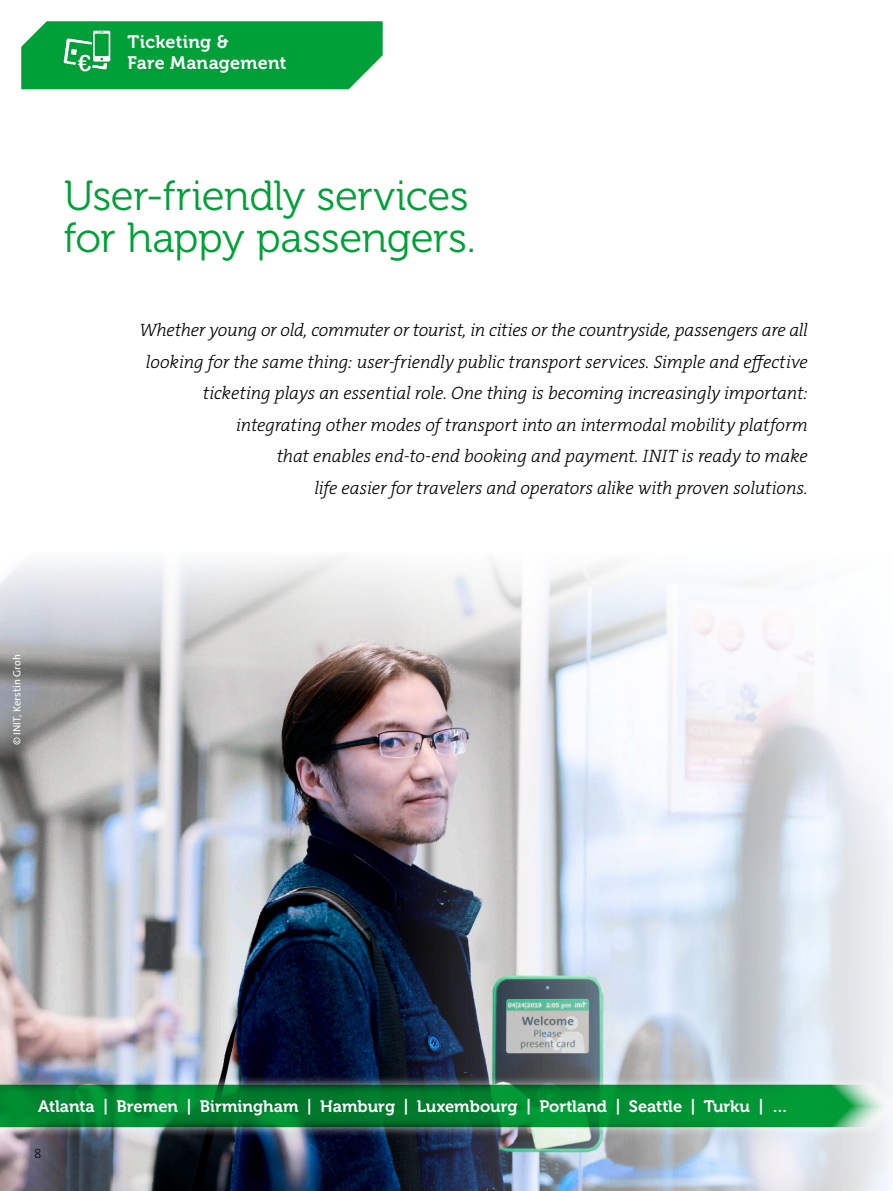
<style>
.page{position:relative;width:893px;height:1191px;background:#fff}
.page>*{position:absolute;margin:0;border:0;box-sizing:border-box;transform-origin:0 0}
.t1{font:42px/42px "Museo 300";letter-spacing:-.01em;color:#00a038}
.t2{font:italic 300 18px/31.5px "The Serif";letter-spacing:-.01em;color:#000;text-align:right}
.t3{font:18px/21px "Museo 700";letter-spacing:.015em;color:#fff}
.t4{font:16.5px "Museo 700";color:#fff}
.t5{font:200 13.5px "The Serif";color:#000}
.t6{font:10.5px "The Sans";letter-spacing:.01em;color:#fff}
</style>
<div class="page">
<img style="left:0;top:558px;width:893px;height:633px">
<div style="left:0;top:1074px;width:893px;height:63px;background:#fff;opacity:.75"></div>
<svg style="left:0;top:1084px;width:893px;height:43px;background:#0d8b3a"></svg>
<div style="left:21px;top:21px;width:362px;height:68px;background:#00a038"></div>
<img style="left:62px;top:30px;width:51px;height:42px">
<p class="t3" style="left:128px;top:31px;width:160px">Ticketing &amp;<br>Fare Management</p>
<h1 class="t1" style="left:64px;top:175px;width:414px">User-friendly services for happy passengers.</h1>
<p class="t2" style="left:140px;top:314px;width:670px">Whether young or old, commuter or tourist, in cities or the countryside, passengers are all looking for the same thing: user-friendly public transport services. Simple and effective ticketing plays an essential role. One thing is becoming increasingly important: integrating other modes of transport into an intermodal mobility platform<br>that enables end-to-end booking and payment. INIT is ready to make<br>life easier for travelers and operators alike with proven solutions.</p>
<p class="t6" style="left:10px;top:745px;width:93px;rotate:-90deg">© INIT, Kerstin Groh</p>
<p class="t4" style="left:38px;top:1097px;width:751px">Atlanta | Bremen | Birmingham | Hamburg | Luxembourg | Portland | Seattle | Turku | …</p>
<p class="t5" style="left:34px;top:1145px;width:9px">8</p>
</div>
